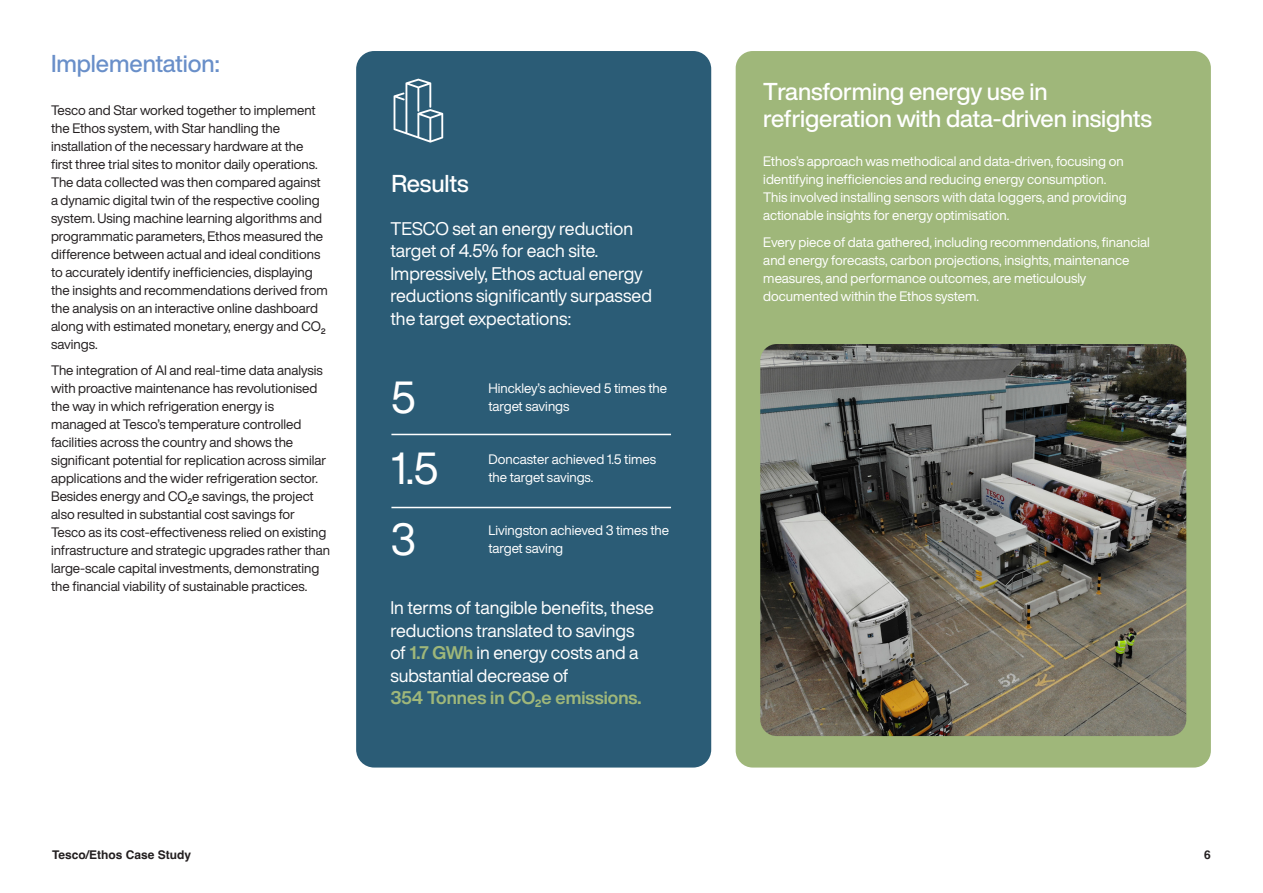
<style>
.page{position:relative;width:1263px;height:893px;background:#fff}
.page>*{position:absolute;margin:0;border:0;box-sizing:border-box;transform-origin:0 0}
.Body{font:44.25px "Helvetica Now Display";color:#fff}
.Intro1{font:500 24px/27px "Helvetica Now Display";letter-spacing:-.005em;color:#fff}
.Intro1-2{font:500 24px "Helvetica Now Display";letter-spacing:-.005em;color:#698fc9}
.Body-2{font:18px/22.5px "Helvetica Now Display";color:#fff}
.Body-3{font:13.5px/18px "Helvetica Now Display";color:#231f20}
.Body-4{font:13.5px/18px "Helvetica Now Display";color:#fff}
.t1{font:700 12px "Helvetica";color:#231f20}
.s1{font-weight:700;color:#9fb77a}
</style>
<div class="page">
<div style="left:736px;top:51px;width:475px;height:716px;background:#9fb77a;border-radius:17px"></div>
<div style="left:356px;top:51px;width:355px;height:716px;background:#2b5c76;border-radius:18px"></div>
<svg style="left:394px;top:79px;width:49px;height:64px"></svg>
<hr style="left:391px;top:434px;width:280px;height:1px;background:#fff">
<hr style="left:391px;top:507px;width:280px;height:1px;background:#fff">
<img style="left:760px;top:344px;width:426px;height:392px">
<p class="Intro1-2" style="left:51px;top:47px;width:170px">Implementation:</p>
<p class="Body-3" style="left:51px;top:101px;width:278px">Tesco and Star worked together to implement the Ethos system, with Star handling the installation of the necessary hardware at the first three trial sites to monitor daily operations.<br>The data collected was then compared against a dynamic digital twin of the respective cooling system. Using machine learning algorithms and programmatic parameters, Ethos measured the difference between actual and ideal conditions to accurately identify inefficiencies, displaying the insights and recommendations derived from the analysis on an interactive online dashboard along with estimated monetary, energy and CO2 savings.</p>
<p class="Body-3" style="left:51px;top:361px;width:281px">The integration of AI and real-time data analysis with proactive maintenance has revolutionised the way in which refrigeration energy is managed at Tesco’s temperature controlled facilities across the country and shows the significant potential for replication across similar applications and the wider refrigeration sector.<br>Besides energy and CO2e savings, the project also resulted in substantial cost savings for Tesco as its cost-effectiveness relied on existing infrastructure and strategic upgrades rather than large-scale capital investments, demonstrating the financial viability of sustainable practices.</p>
<p class="Intro1" style="left:391px;top:170px;width:79px">Results</p>
<p class="Body-2" style="left:390px;top:217px;width:263px">TESCO set an energy reduction target of 4.5% for each site.<br>Impressively, Ethos actual energy reductions significantly surpassed the target expectations:</p>
<p class="Body" style="left:390px;top:367px;width:27px">5</p>
<p class="Body" style="left:390px;top:438px;width:50px">1.5</p>
<p class="Body" style="left:390px;top:509px;width:27px">3</p>
<p class="Body-4" style="left:488px;top:380px;width:180px">Hinckley’s achieved 5 times the target savings</p>
<p class="Body-4" style="left:488px;top:451px;width:169px">Doncaster achieved 1.5 times the target savings.</p>
<p class="Body-4" style="left:488px;top:522px;width:182px">Livingston achieved 3 times the target saving</p>
<p class="Body-2" style="left:390px;top:596px;width:265px">In terms of tangible benefits, these reductions translated to savings of <span class="s1">1.7 GWh</span> in energy costs and a substantial decrease of<br><span class="s1">354 Tonnes in CO2e emissions.</span></p>
<p class="Intro1" style="left:763px;top:78px;width:390px">Transforming energy use in refrigeration with data-driven insights</p>
<p class="Body-4" style="left:763px;top:152px;width:365px">Ethos’s approach was methodical and data-driven, focusing on identifying inefficiencies and reducing energy consumption.<br>This involved installing sensors with data loggers, and providing actionable insights for energy optimisation.</p>
<p class="Body-4" style="left:763px;top:233px;width:388px">Every piece of data gathered, including recommendations, financial and energy forecasts, carbon projections, insights, maintenance measures, and performance outcomes, are meticulously documented within the Ethos system.</p>
<p class="t1" style="left:52px;top:848px;width:141px">Tesco/Ethos Case Study</p>
<p class="t1" style="left:1204px;top:848px;width:8px">6</p>
</div>
